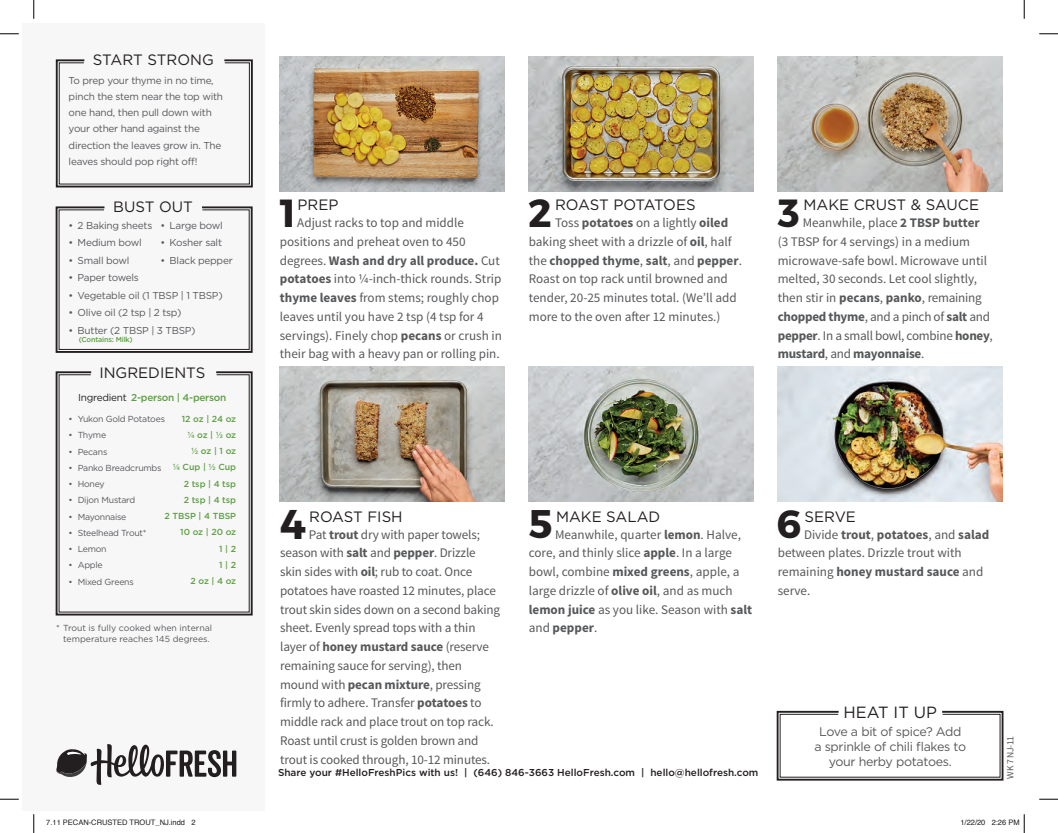
<style>
.page{position:relative;width:1058px;height:833px;background:#fff}
.page>*{position:absolute;margin:0;border:0;box-sizing:border-box;transform-origin:0 0}
.t1{font:700 41.5px "Montserrat";color:#231f20}
.t2{font:700 39.88px "Montserrat";color:#231f20}
.t3{font:700 39.25px "Montserrat";color:#231f20}
.t4{font:700 39.12px "Montserrat";color:#231f20}
.t5{font:16.25px "Gotham";color:#231f20}
.t6{font:15px "Gotham";color:#231f20}
.t7{font:13.12px/18.8px "Source Sans Pro";color:#57585a}
.t8{font:12.5px/15px "Gotham";letter-spacing:-.025em;color:#57585a;text-align:center}
.t9{font:10px/16.2px "Gotham";letter-spacing:-.025em;color:#57585a}
.t10{font:500 10px "Gotham";color:#231f20}
.t11{font:500 10px "Gotham";letter-spacing:-.025em;color:#5e9f43}
.t12{font:9.62px "Source Sans Pro";color:#57585a}
.t13{font:8.75px "Gotham";letter-spacing:-.025em;color:#57585a}
.t14{font:500 8.75px/16.2px "Gotham";color:#5e9f43;text-align:right}
.t15{font:8.75px/10.5px "Gotham";color:#57585a;text-align:center}
.t16{font:7.5px "Helvetica";color:#231f20}
.t17{font:500 7.25px "Gotham";letter-spacing:-.025em;color:#5e9f43}
.s1{font-weight:700}
.s2{font-weight:400;color:#231f20}
</style>
<div class="page">
<div style="left:23px;top:23px;width:242px;height:787px;background:#f7f7f8"></div>
<svg style="left:55px;top:206px;width:198px;height:147px"></svg>
<svg style="left:55px;top:371px;width:198px;height:245px"></svg>
<svg style="left:55px;top:59px;width:198px;height:129px"></svg>
<svg style="left:56px;top:744px;width:180px;height:40px"></svg>
<svg style="left:776px;top:710px;width:228px;height:71px"></svg>
<svg style="left:0;top:33px;width:19px;height:2px"></svg>
<svg style="left:1039px;top:33px;width:19px;height:2px"></svg>
<svg style="left:0;top:798px;width:19px;height:2px"></svg>
<svg style="left:1039px;top:798px;width:19px;height:2px"></svg>
<svg style="left:33px;top:0;width:2px;height:19px"></svg>
<svg style="left:33px;top:814px;width:2px;height:19px"></svg>
<svg style="left:1023px;top:0;width:2px;height:19px"></svg>
<svg style="left:1023px;top:814px;width:2px;height:19px"></svg>
<img style="left:280px;top:56px;width:225px;height:135px">
<img style="left:529px;top:56px;width:225px;height:135px">
<img style="left:529px;top:366px;width:225px;height:135px">
<img style="left:280px;top:366px;width:225px;height:135px">
<img style="left:777px;top:56px;width:225px;height:135px">
<img style="left:777px;top:366px;width:225px;height:135px">
<p class="t6" style="left:93px;top:51px;width:122px">START STRONG</p>
<p class="t9" style="left:69px;top:72px;width:156px">To prep your thyme in no time, pinch the stem near the top with one hand, then pull down with your other hand against the direction the leaves grow in. The leaves should pop right off!</p>
<h3 class="t4" style="left:280px;top:189px;width:18px">1</h3>
<h3 class="t3" style="left:528px;top:189px;width:25px">2</h3>
<h3 class="t3" style="left:778px;top:189px;width:23px">3</h3>
<p class="t6" style="left:113px;top:198px;width:81px">BUST OUT</p>
<p class="t6" style="left:555px;top:196px;width:142px">ROAST POTATOES</p>
<p class="t6" style="left:803px;top:196px;width:177px">MAKE CRUST &amp; SAUCE</p>
<p class="t6" style="left:297px;top:196px;width:42px">PREP</p>
<p class="t7" style="left:280px;top:213px;width:223px;text-indent:17px">Adjust racks to top and middle positions and preheat oven to 450 degrees. <span class="s1">Wash and dry all produce.</span> Cut <span class="s1">potatoes</span> into ¼-inch-thick rounds. Strip <span class="s1">thyme leaves</span> from stems; roughly chop leaves until you have 2 tsp (4 tsp for 4 servings). Finely chop <span class="s1">pecans</span> or crush in their bag with a heavy pan or rolling pin.</p>
<p class="t7" style="left:529px;top:213px;width:215px;text-indent:26px">Toss <span class="s1">potatoes</span> on a lightly <span class="s1">oiled </span>baking sheet with a drizzle of <span class="s1">oil</span>, half the <span class="s1">chopped thyme</span>, <span class="s1">salt</span>, and <span class="s1">pepper</span>.<br>Roast on top rack until browned and tender, 20-25 minutes total. (We’ll add more to the oven after 12 minutes.)</p>
<p class="t7" style="left:777px;top:213px;width:217px;text-indent:25px">Meanwhile, place <span class="s1">2 TBSP butter </span>(3 TBSP for 4 servings) in a medium microwave-safe bowl. Microwave until melted, 30 seconds. Let cool slightly, then stir in <span class="s1">pecans</span>, <span class="s1">panko</span>, remaining <span class="s1">chopped thyme</span>, and a pinch of <span class="s1">salt</span> and <span class="s1">pepper</span>. In a small bowl, combine <span class="s1">honey</span>, <span class="s1">mustard</span>, and <span class="s1">mayonnaise</span>.</p>
<p class="t9" style="left:69px;top:217px;width:85px">• 2 Baking sheets</p>
<p class="t9" style="left:69px;top:234px;width:75px">• Medium bowl</p>
<p class="t9" style="left:69px;top:252px;width:62px">• Small bowl</p>
<p class="t9" style="left:69px;top:269px;width:72px">• Paper towels</p>
<p class="t9" style="left:69px;top:287px;width:155px">• Vegetable oil (1 TBSP | 1 TBSP)</p>
<p class="t9" style="left:69px;top:304px;width:114px">• Olive oil (2 tsp | 2 tsp)</p>
<p class="t9" style="left:69px;top:322px;width:128px">• Butter (2 TBSP | 3 TBSP)</p>
<p class="t9" style="left:161px;top:217px;width:64px">• Large bowl</p>
<p class="t9" style="left:161px;top:234px;width:63px">• Kosher salt</p>
<p class="t9" style="left:161px;top:252px;width:74px">• Black pepper</p>
<p class="t17" style="left:79px;top:334px;width:55px">(Contains: Milk)</p>
<p class="t6" style="left:99px;top:364px;width:107px">INGREDIENTS</p>
<p class="t11" style="left:78px;top:390px;width:150px"><span class="s2">Ingredient</span> 2-person | 4-person</p>
<p class="t14" style="left:164px;top:410px;width:73px">12 oz | 24 oz<br>¼ oz | ½ oz<br>½ oz | 1 oz<br>¼ Cup | ½ Cup<br>2 tsp | 4 tsp<br>2 tsp | 4 tsp<br>2 TBSP | 4 TBSP<br>10 oz | 20 oz<br>1 | 2<br>1 | 2<br>2 oz | 4 oz</p>
<p class="t13" style="left:69px;top:414px;width:98px">• Yukon Gold Potatoes</p>
<p class="t13" style="left:69px;top:430px;width:39px">• Thyme</p>
<p class="t13" style="left:69px;top:446px;width:40px">• Pecans</p>
<p class="t13" style="left:69px;top:463px;width:94px">• Panko Breadcrumbs</p>
<p class="t13" style="left:69px;top:479px;width:37px">• Honey</p>
<p class="t13" style="left:69px;top:495px;width:68px">• Dijon Mustard</p>
<p class="t13" style="left:69px;top:511px;width:59px">• Mayonnaise</p>
<p class="t13" style="left:69px;top:528px;width:79px">• Steelhead Trout*</p>
<p class="t13" style="left:69px;top:544px;width:40px">• Lemon</p>
<p class="t13" style="left:69px;top:560px;width:36px">• Apple</p>
<p class="t13" style="left:69px;top:576px;width:67px">• Mixed Greens</p>
<p class="t15" style="left:56px;top:623px;width:157px">* Trout is fully cooked when internal temperature reaches 145 degrees.</p>
<h1 class="t1" style="left:280px;top:498px;width:28px">4</h1>
<h2 class="t2" style="left:529px;top:499px;width:25px">5</h2>
<h3 class="t3" style="left:776px;top:500px;width:26px">6</h3>
<p class="t6" style="left:309px;top:508px;width:95px">ROAST FISH</p>
<p class="t6" style="left:556px;top:508px;width:106px">MAKE SALAD</p>
<p class="t6" style="left:804px;top:508px;width:53px">SERVE</p>
<p class="t7" style="left:280px;top:525px;width:222px;text-indent:29px">Pat <span class="s1">trout</span> dry with paper towels; season with <span class="s1">salt</span> and <span class="s1">pepper</span>. Drizzle skin sides with <span class="s1">oil</span>; rub to coat. Once potatoes have roasted 12 minutes, place trout skin sides down on a second baking sheet. Evenly spread tops with a thin layer of <span class="s1">honey mustard sauce</span> (reserve remaining sauce for serving), then mound with <span class="s1">pecan mixture</span>, pressing firmly to adhere. Transfer <span class="s1">potatoes</span> to middle rack and place trout on top rack.<br>Roast until crust is golden brown and trout is cooked through, 10-12 minutes.</p>
<p class="t7" style="left:529px;top:525px;width:225px;text-indent:26px">Meanwhile, quarter <span class="s1">lemon</span>. Halve, core, and thinly slice <span class="s1">apple</span>. In a large bowl, combine <span class="s1">mixed greens</span>, apple, a large drizzle of <span class="s1">olive oil</span>, and as much <span class="s1">lemon juice</span> as you like. Season with <span class="s1">salt </span>and <span class="s1">pepper</span>.</p>
<p class="t7" style="left:777px;top:525px;width:213px;text-indent:26px">Divide <span class="s1">trout</span>, <span class="s1">potatoes</span>, and <span class="s1">salad </span>between plates. Drizzle trout with remaining <span class="s1">honey mustard sauce</span> and serve.</p>
<p class="t5" style="left:843px;top:703px;width:95px">HEAT IT UP</p>
<p class="t8" style="left:814px;top:724px;width:153px">Love a bit of spice? Add a sprinkle of chili flakes to your herby potatoes.</p>
<p class="t10" style="left:278px;top:766px;width:482px">Share your #HelloFreshPics with us! | (646) 846-3663 HelloFresh.com | hello@hellofresh.com</p>
<p class="t12" style="left:1004px;top:778px;width:44px;rotate:-90deg">WK 7 NJ-11</p>
<p class="t16" style="left:46px;top:817px;width:151px">7.11 PECAN-CRUSTED TROUT_NJ.indd 2</p>
<p class="t16" style="left:960px;top:817px;width:61px">1/22/20 2:26 PM</p>
</div>
